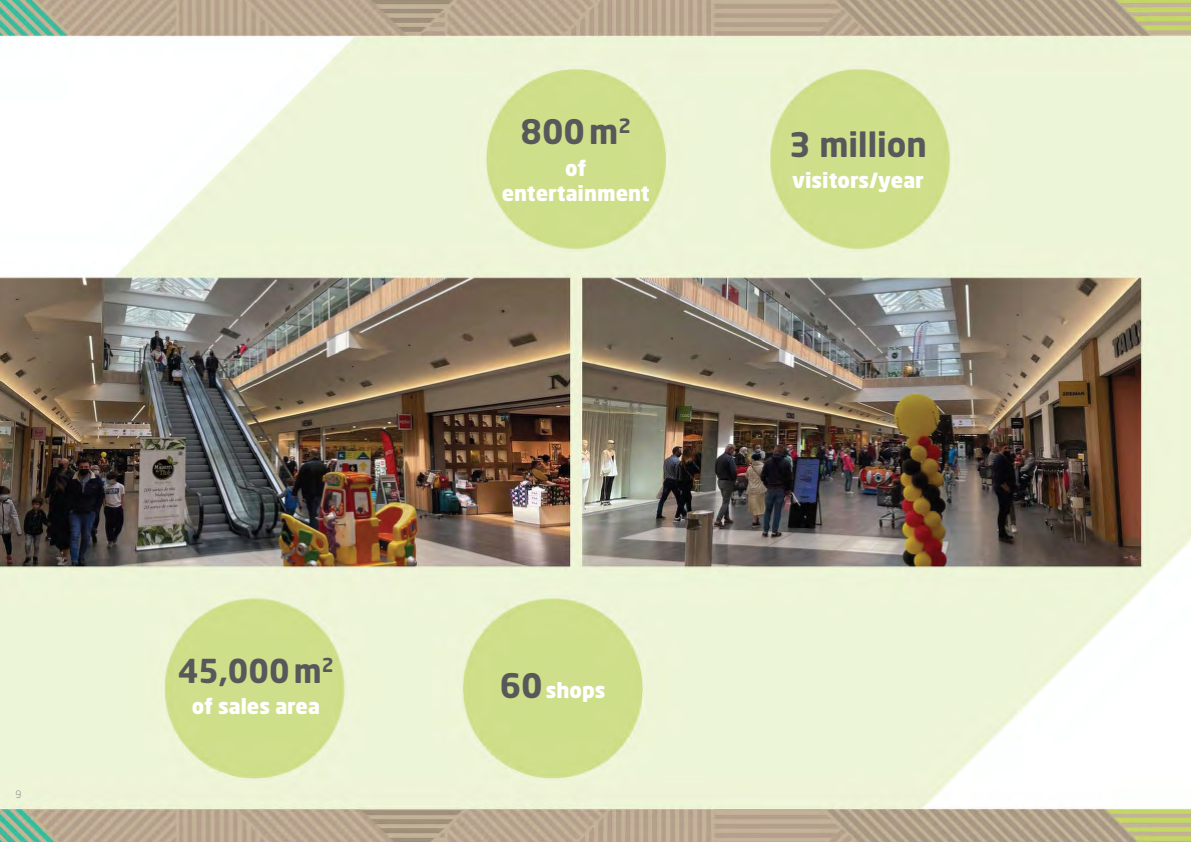
<style>
.page{position:relative;width:1191px;height:842px;background:#fff}
.page>*{position:absolute;margin:0;border:0;box-sizing:border-box;transform-origin:0 0}
.Body{font:700 33.4px "Neo Sans Std";color:#57585a}
.Body-2{font:700 32.6px "Neo Sans Std";color:#57585a}
.Body-3{font:900 20.7px/24.8px "Neo Sans Std";color:#fff;text-align:center}
.t1{font:300 10px "Neo Sans Std";color:#6c6d70}
.s1{font-weight:700;font-size:33.4px;color:#57585a}
</style>
<div class="page">
<img style="left:0;top:0;width:1191px;height:842px">
<p class="Body" style="left:520px;top:110px;width:112px">800m<sup>2</sup></p>
<p class="Body-3" style="left:502px;top:155px;width:149px">of entertainment</p>
<p class="Body" style="left:789px;top:123px;width:139px">3 million</p>
<p class="Body-3" style="left:792px;top:167px;width:133px">visitors/year</p>
<p class="t1" style="left:16px;top:788px;width:7px">9</p>
<p class="Body-2" style="left:178px;top:650px;width:157px">45,000m<sup>2</sup></p>
<p class="Body-3" style="left:192px;top:693px;width:130px">of sales area</p>
<p class="Body-3" style="left:499px;top:678px;width:107px"><span class="s1">60</span>shops</p>
</div>
